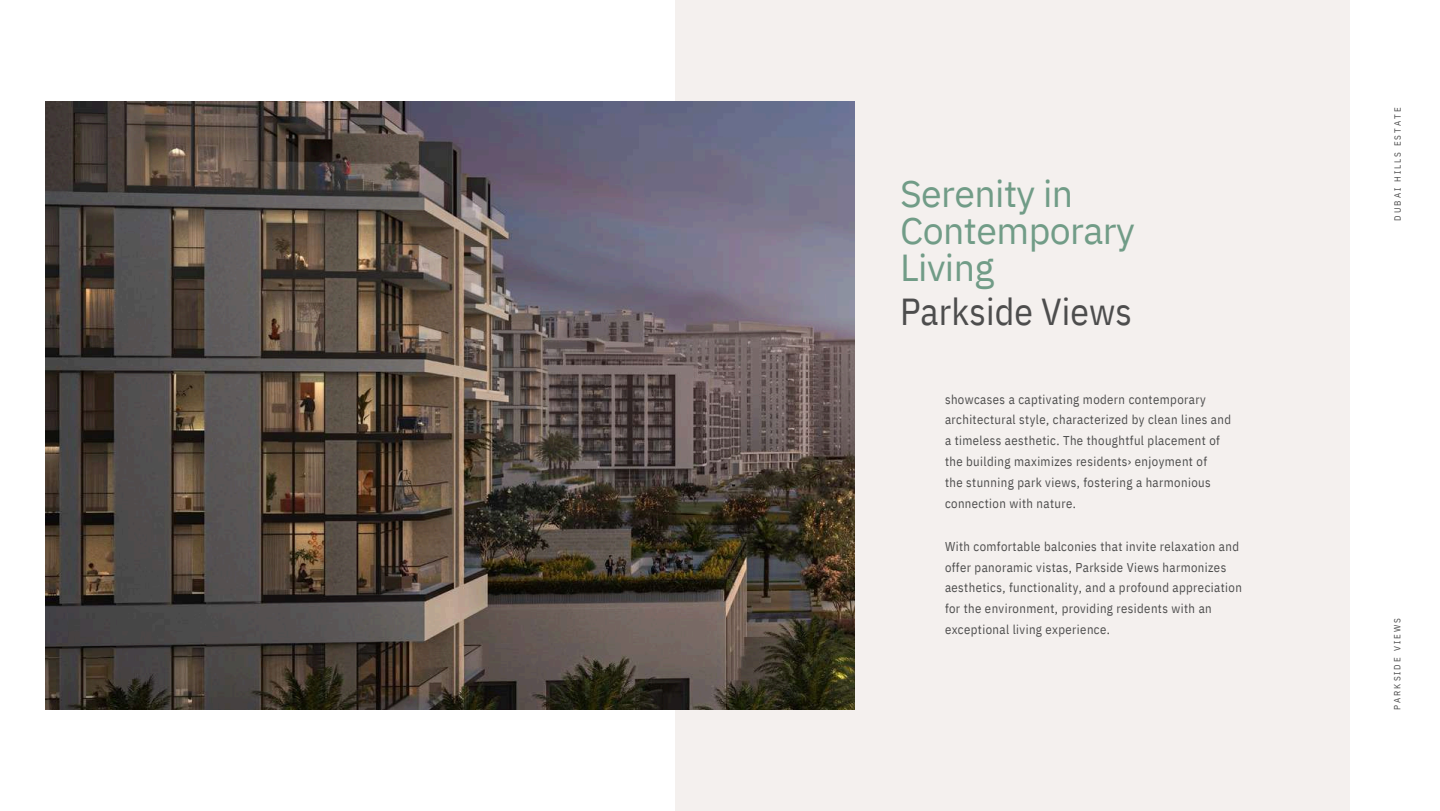
<style>
.page{position:relative;width:1440px;height:811px;background:#fff}
.page>*{position:absolute;margin:0;border:0;box-sizing:border-box;transform-origin:0 0}
.t1{font:37.5px/37.1px "IBM Plex Sans";letter-spacing:-.015em;color:#719c87}
.t2{font:37.5px "IBM Plex Sans Cond";letter-spacing:.005em;color:#4d4d4d}
.t3{font:12.75px/20.9px "IBM Plex Sans Cond";letter-spacing:.03em;color:#4d4d4d}
.t4{font:9px "IBM Plex Sans Cond";letter-spacing:.22em;color:#4d4d4d}
</style>
<div class="page">
<div style="left:675px;top:0;width:675px;height:810px;background:#f4f0ee"></div>
<img style="left:45px;top:102px;width:810px;height:606px">
<h1 class="t1" style="left:900px;top:174px;width:236px">Serenity in<br>Contemporary<br>Living</h1>
<h1 class="t2" style="left:900px;top:287px;width:233px">Parkside Views</h1>
<p class="t3" style="left:945px;top:388px;width:288px">showcases a captivating modern contemporary architectural style, characterized by clean lines and a timeless aesthetic. The thoughtful placement of the building maximizes residents› enjoyment of<br>the stunning park views, fostering a harmonious connection with nature.</p>
<p class="t3" style="left:945px;top:535px;width:298px">With comfortable balconies that invite relaxation and offer panoramic vistas, Parkside Views harmonizes aesthetics, functionality, and a profound appreciation for the environment, providing residents with an exceptional living experience.</p>
<p class="t4" style="left:1391px;top:220px;width:114px;rotate:-90deg">DUBAI HILLS ESTATE</p>
<p class="t4" style="left:1391px;top:709px;width:93px;rotate:-90deg">PARKSIDE VIEWS</p>
</div>
